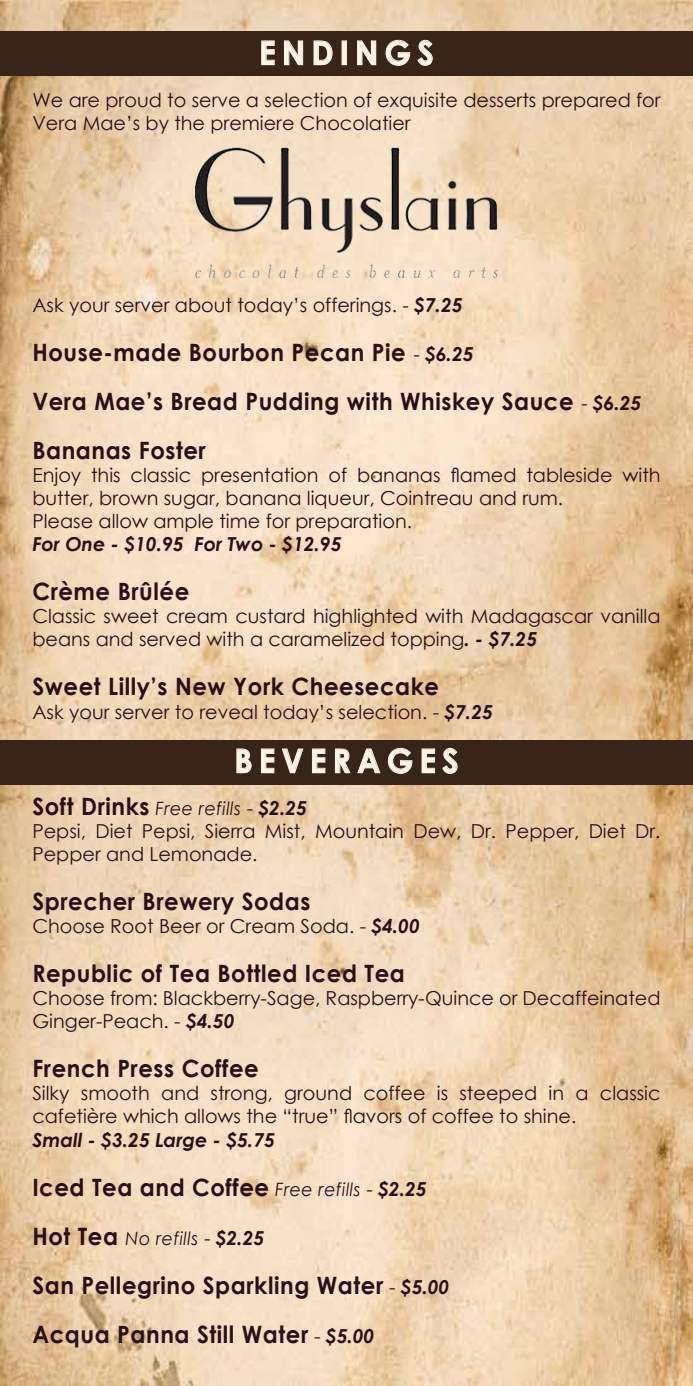
<style>
.page{position:relative;width:693px;height:1386px;background:#fff}
.page>*{position:absolute;margin:0;border:0;box-sizing:border-box;transform-origin:0 0}
.t1{font:700 33.07px "Century Gothic";color:#fff5e6;scale:.95 1}
.t2{font:700 23.8px/49px "Century Gothic";letter-spacing:.025em;color:#290f18;scale:.95 1}
.t3{font:19.25px/23.1px "Century Gothic";color:#290f18}
.t4{font:italic 700 19.25px "Century Gothic";color:#290f18}
.t5{font:italic 18.38px "Century Gothic";letter-spacing:.025em;color:#290f18;scale:.95 1}
.s1{font-weight:700;font-style:italic}
.s2{font-weight:400;font-size:19.25px}
.s3{font-style:italic;font-size:19.25px}
.s4{font-weight:700;font-style:normal;font-size:23.8px}
.s5{font-style:normal;font-size:19.25px}
.s6{font-weight:700;font-size:19.25px}
.s7{font-weight:400;font-style:italic;font-size:18.38px}
</style>
<div class="page">
<img style="left:1px;top:0;width:692px;height:1386px">
<div style="left:0;top:32px;width:693px;height:44px;background:#39241a"></div>
<img style="left:195px;top:145px;width:303px;height:133px">
<div style="left:1px;top:740px;width:692px;height:45px;background:#39241a"></div>
<svg style="left:261px;top:40px;width:14px;height:26px"></svg>
<svg style="left:284px;top:40px;width:20px;height:26px"></svg>
<svg style="left:313px;top:40px;width:20px;height:26px"></svg>
<div style="left:342px;top:41px;width:5px;height:24px;border:1px solid #fff5e6"></div>
<svg style="left:357px;top:40px;width:20px;height:26px"></svg>
<svg style="left:385px;top:39px;width:26px;height:27px"></svg>
<svg style="left:417px;top:39px;width:16px;height:27px"></svg>
<svg style="left:236px;top:748px;width:16px;height:26px"></svg>
<svg style="left:261px;top:748px;width:14px;height:26px"></svg>
<svg style="left:281px;top:748px;width:23px;height:26px"></svg>
<svg style="left:312px;top:748px;width:14px;height:26px"></svg>
<svg style="left:335px;top:748px;width:16px;height:26px"></svg>
<svg style="left:357px;top:748px;width:24px;height:26px"></svg>
<svg style="left:388px;top:748px;width:25px;height:26px"></svg>
<svg style="left:421px;top:748px;width:14px;height:26px"></svg>
<svg style="left:442px;top:748px;width:16px;height:26px"></svg>
<h1 class="t1" style="left:259px;top:28px;width:128px">End ings</h1>
<p class="t3" style="left:32px;top:88px;width:630px">We are proud to serve a selection of exquisite desserts prepared for<br>Vera Mae’s by the premiere Chocolatier</p>
<p class="t3" style="left:32px;top:293px;width:432px">Ask your server about today’s offerings. - <span class="s1">$7.25</span></p>
<p class="t2" style="left:32px;top:327px;width:643px">House-made Bourbon Pecan Pie <span class="s2">-</span> <span class="s3">$6.25<br></span>Vera Mae’s Bread Pudding with Whiskey Sauce <span class="s2">-</span> <span class="s3">$6.25<br></span>Bananas Foster</p>
<p class="t3" style="left:32px;top:463px;width:630px">Enjoy this classic presentation of bananas flamed tableside with butter, brown sugar, banana liqueur, Cointreau and rum.<br>Please allow ample time for preparation.</p>
<p class="t4" style="left:32px;top:530px;width:311px">For One - $10.95 For Two - $12.95</p>
<p class="t2" style="left:32px;top:566px;width:167px">Crème Brûlée</p>
<p class="t3" style="left:32px;top:605px;width:630px">Classic sweet cream custard highlighted with Madagascar vanilla beans and served with a caramelized topping<span class="s1">. - $7.25</span></p>
<p class="t2" style="left:32px;top:661px;width:430px">Sweet Lilly’s New York Cheesecake</p>
<p class="t3" style="left:32px;top:700px;width:462px">Ask your server to reveal today’s selection. - <span class="s1">$7.25</span></p>
<h1 class="t1" style="left:234px;top:736px;width:53px">Beverages</h1>
<p class="t5" style="left:32px;top:795px;width:291px"><span class="s4">Soft Drinks</span> Free refills <span class="s5">-</span> <span class="s6">$2.25</span></p>
<p class="t3" style="left:32px;top:819px;width:630px">Pepsi, Diet Pepsi, Sierra Mist, Mountain Dew, Dr. Pepper, Diet Dr.<br>Pepper and Lemonade.</p>
<p class="t2" style="left:32px;top:876px;width:294px">Sprecher Brewery Sodas</p>
<p class="t3" style="left:32px;top:914px;width:389px">Choose Root Beer or Cream Soda. - <span class="s1">$4.00</span></p>
<p class="t2" style="left:32px;top:948px;width:394px">Republic of Tea Bottled Iced Tea</p>
<p class="t3" style="left:32px;top:986px;width:630px">Choose from: Blackberry-Sage, Raspberry-Quince or Decaffeinated<br>Ginger-Peach. - <span class="s1">$4.50</span></p>
<p class="t2" style="left:32px;top:1043px;width:240px">French Press Coffee</p>
<p class="t3" style="left:32px;top:1082px;width:630px">Silky smooth and strong, ground coffee is steeped in a classic cafetière which allows the “true” flavors of coffee to shine.</p>
<p class="t4" style="left:32px;top:1125px;width:244px">Small - $3.25 Large - $5.75</p>
<p class="t2" style="left:32px;top:1161px;width:417px">Iced Tea and Coffee <span class="s7">Free refills</span> <span class="s2">-</span> <span class="s3">$2.25</span></p>
<p class="t5" style="left:32px;top:1225px;width:246px"><span class="s4">Hot Tea</span> No refills <span class="s5">-</span> <span class="s6">$2.25</span></p>
<p class="t2" style="left:32px;top:1259px;width:440px">San Pellegrino Sparkling Water <span class="s2">-</span> <span class="s3">$5.00<br></span>Acqua Panna Still Water <span class="s2">-</span> <span class="s3">$5.00</span></p>
</div>
